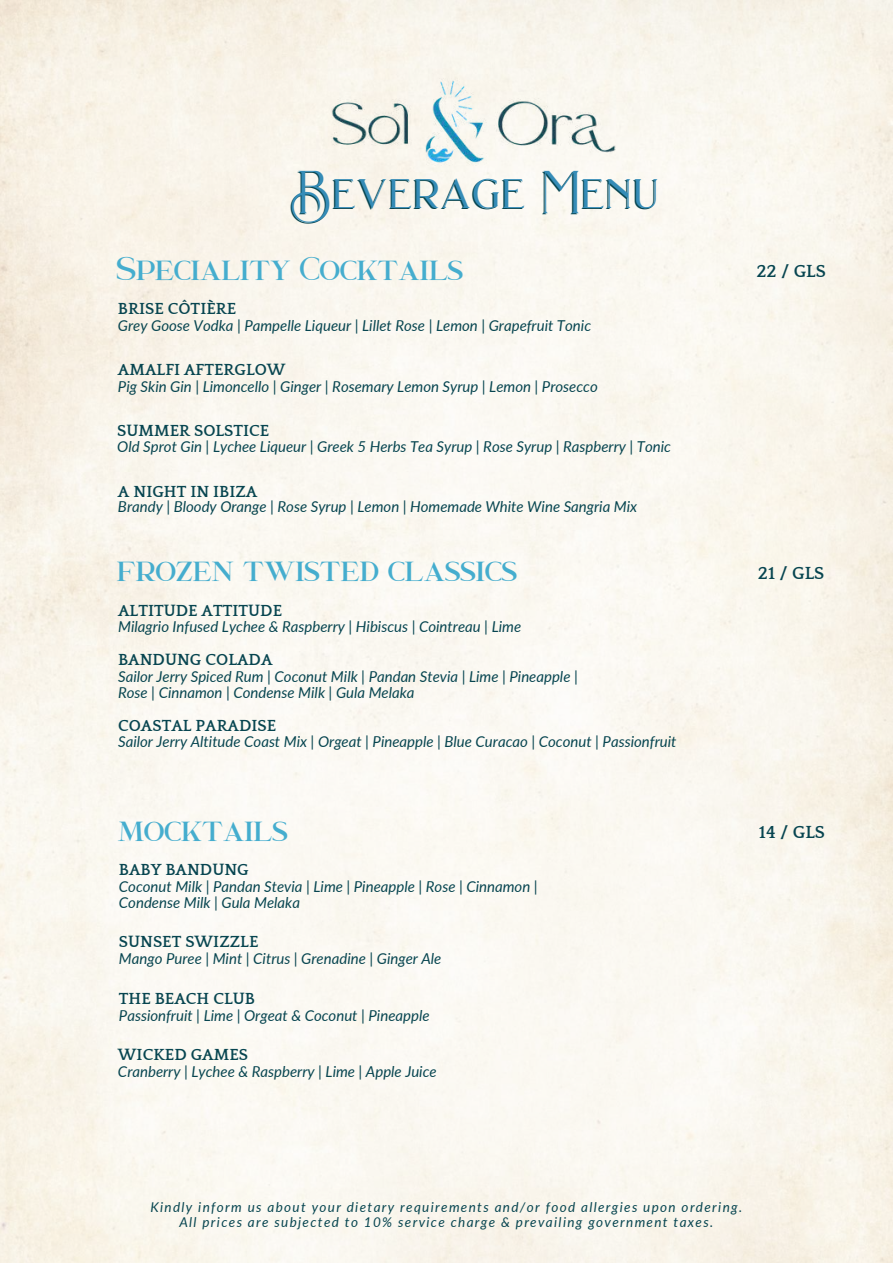
<style>
.page{position:relative;width:893px;height:1264px;background:#fff}
.page>*{position:absolute;margin:0;border:0;box-sizing:border-box;transform-origin:0 0}
.t1{font:41.25px "Brilon 1.1";letter-spacing:.03em;color:#074550}
.t2{font:33px "Garcedo";color:#45adce}
.t3{font:700 18px "Quattrocento";color:#074550}
.t4{font:700 16.5px "Quattrocento";color:#074550}
.t5{font:italic 15px/15.8px "Lato";color:#074550}
.t6{font:italic 13.5px/14.5px "Lato";letter-spacing:.1em;color:#074550;text-align:center}
</style>
<div class="page">
<img style="left:329px;top:75px;width:289px;height:94px">
<h1 class="t1" style="left:289px;top:161px;width:370px">Beverage Menu</h1>
<h2 class="t2" style="left:117px;top:255px;width:348px">SPECIALITY COCKTAILS</h2>
<p class="t4" style="left:118px;top:300px;width:120px">BRISE CÔTIÈRE</p>
<p class="t5" style="left:118px;top:317px;width:474px">Grey Goose Vodka | Pampelle Liqueur | Lillet Rose | Lemon | Grapefruit Tonic</p>
<p class="t4" style="left:118px;top:361px;width:169px">AMALFI AFTERGLOW</p>
<p class="t5" style="left:118px;top:378px;width:481px">Pig Skin Gin | Limoncello | Ginger | Rosemary Lemon Syrup | Lemon | Prosecco</p>
<p class="t4" style="left:117px;top:422px;width:153px">SUMMER SOLSTICE</p>
<p class="t5" style="left:117px;top:438px;width:555px">Old Sprot Gin | Lychee Liqueur | Greek 5 Herbs Tea Syrup | Rose Syrup | Raspberry | Tonic</p>
<p class="t4" style="left:118px;top:482px;width:141px">A NIGHT IN IBIZA</p>
<p class="t5" style="left:118px;top:499px;width:520px">Brandy | Bloody Orange | Rose Syrup | Lemon | Homemade White Wine Sangria Mix</p>
<p class="t3" style="left:756px;top:261px;width:71px">22 / GLS</p>
<h2 class="t2" style="left:117px;top:556px;width:401px">FROZEN TWISTED CLASSICS</h2>
<p class="t3" style="left:757px;top:563px;width:68px">21 / GLS</p>
<p class="t4" style="left:118px;top:601px;width:165px">ALTITUDE ATTITUDE</p>
<p class="t5" style="left:118px;top:618px;width:404px">Milagrio Infused Lychee &amp; Raspberry | Hibiscus | Cointreau | Lime</p>
<p class="t4" style="left:118px;top:651px;width:156px">BANDUNG COLADA</p>
<p class="t5" style="left:118px;top:668px;width:461px">Sailor Jerry Spiced Rum | Coconut Milk | Pandan Stevia | Lime | Pineapple |<br>Rose | Cinnamon | Condense Milk | Gula Melaka</p>
<p class="t4" style="left:118px;top:716px;width:160px">COASTAL PARADISE</p>
<p class="t5" style="left:118px;top:733px;width:560px">Sailor Jerry Altitude Coast Mix | Orgeat | Pineapple | Blue Curacao | Coconut | Passionfruit</p>
<h2 class="t2" style="left:118px;top:816px;width:172px">MOCKTAILS</h2>
<p class="t3" style="left:758px;top:823px;width:68px">14 / GLS</p>
<p class="t4" style="left:119px;top:861px;width:131px">BABY BANDUNG</p>
<p class="t5" style="left:119px;top:878px;width:420px">Coconut Milk | Pandan Stevia | Lime | Pineapple | Rose | Cinnamon |<br>Condense Milk | Gula Melaka</p>
<p class="t4" style="left:119px;top:933px;width:141px">SUNSET SWIZZLE</p>
<p class="t5" style="left:119px;top:950px;width:324px">Mango Puree | Mint | Citrus | Grenadine | Ginger Ale</p>
<p class="t4" style="left:119px;top:989px;width:137px">THE BEACH CLUB</p>
<p class="t5" style="left:119px;top:1006px;width:312px">Passionfruit | Lime | Orgeat &amp; Coconut | Pineapple</p>
<p class="t4" style="left:118px;top:1046px;width:132px">WICKED GAMES</p>
<p class="t5" style="left:118px;top:1063px;width:320px">Cranberry | Lychee &amp; Raspberry | Lime | Apple Juice</p>
<p class="t6" style="left:150px;top:1199px;width:593px">Kindly inform us about your dietary requirements and/or food allergies upon ordering.<br>All prices are subjected to 10% service charge &amp; prevailing government taxes.</p>
</div>
